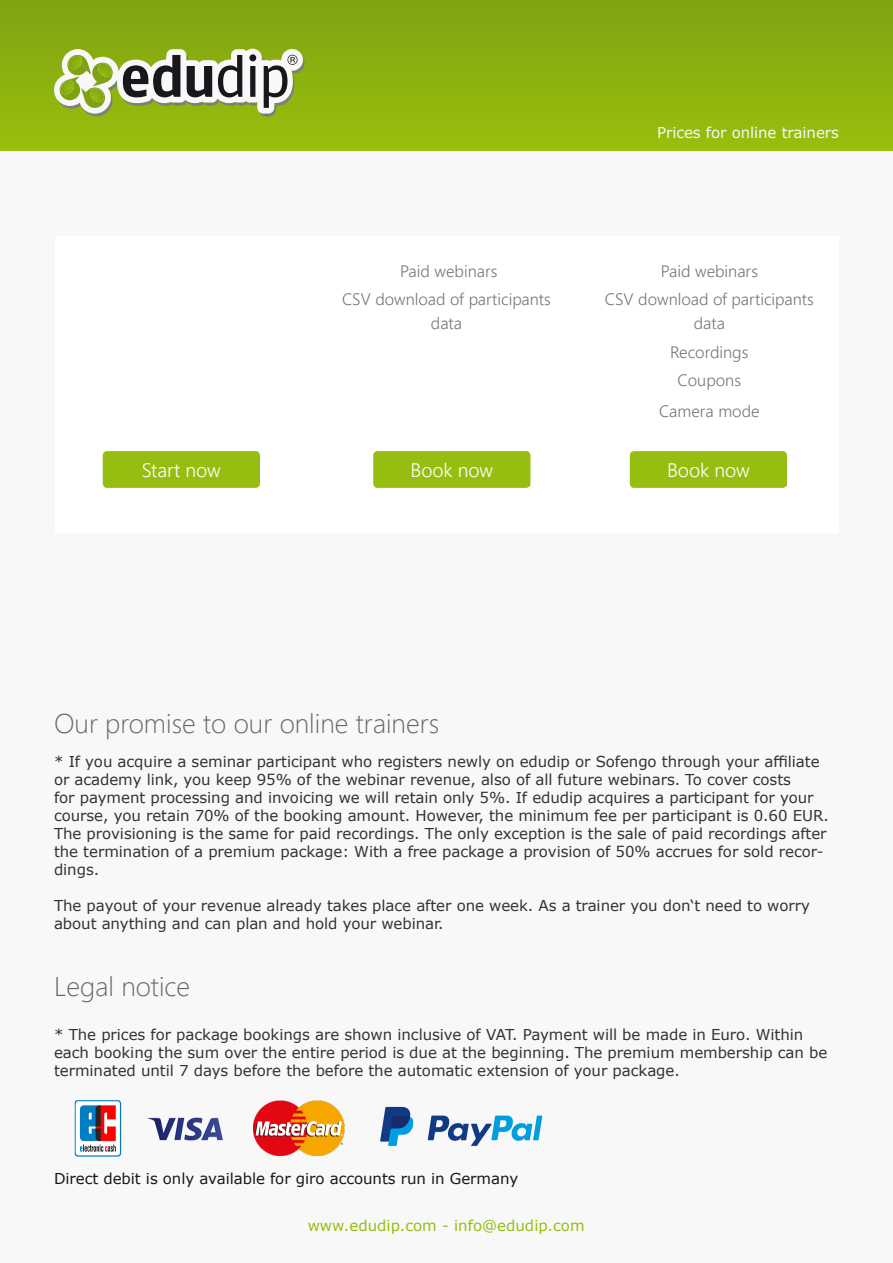
<style>
.page{position:relative;width:893px;height:1263px;background:#f8f8f8}
.page>*{position:absolute;margin:0;border:0;box-sizing:border-box;transform-origin:0 0}
.Headline2{font:27px "Webly Sleek UI Light";color:#666665}
.Text_highlight_itali{font:19.5px "Webly Sleek UI Semilight";letter-spacing:-.005em;color:#fff}
.List{font:16.5px/24px "Webly Sleek UI Semilight";color:#777;text-align:center}
.Text{font:15px/18px "Verdana";letter-spacing:-.005em;color:#333}
.Text-2{font:15px "Verdana";letter-spacing:-.005em;color:#1a171c}
.smallprint{font:15px "Verdana";color:#96be11}
.Document_topic_heade{font:15px "Verdana";letter-spacing:-.005em;color:#f8f8f8}
</style>
<div class="page">
<div style="left:0;top:0;width:893px;height:151px;background:linear-gradient(to right,#8bb010,#8cb10f)"></div>
<svg style="left:53px;top:49px;width:252px;height:68px"></svg>
<img style="left:68px;top:56px;width:14px;height:14px">
<img style="left:98px;top:64px;width:14px;height:13px">
<img style="left:61px;top:81px;width:13px;height:14px">
<img style="left:90px;top:89px;width:14px;height:13px">
<div style="left:56px;top:237px;width:783px;height:296px;background:#fff"></div>
<div style="left:103px;top:451px;width:157px;height:37px;background:#96be11;border-radius:4px"></div>
<div style="left:373px;top:451px;width:157px;height:37px;background:#96be11;border-radius:4px"></div>
<div style="left:630px;top:451px;width:157px;height:37px;background:#96be11;border-radius:4px"></div>
<img style="left:74px;top:1100px;width:469px;height:57px">
<p class="List" style="left:400px;top:258px;width:99px">Paid webinars</p>
<p class="List" style="left:342px;top:287px;width:210px">CSV download of participants data</p>
<p class="Document_topic_heade" style="left:657px;top:122px;width:183px">Prices for online trainers</p>
<p class="List" style="left:661px;top:258px;width:99px">Paid webinars</p>
<p class="List" style="left:605px;top:287px;width:210px">CSV download of participants data</p>
<p class="List" style="left:670px;top:339px;width:80px">Recordings</p>
<p class="List" style="left:678px;top:367px;width:65px">Coupons</p>
<p class="List" style="left:659px;top:398px;width:102px">Camera mode</p>
<p class="Text_highlight_itali" style="left:142px;top:455px;width:80px">Start now</p>
<p class="Text_highlight_itali" style="left:411px;top:455px;width:84px">Book now</p>
<p class="Text_highlight_itali" style="left:667px;top:455px;width:84px">Book now</p>
<p class="Headline2" style="left:54px;top:703px;width:387px">Our promise to our online trainers</p>
<p class="Text" style="left:54px;top:752px;width:776px">* If you acquire a seminar participant who registers newly on edudip or Sofengo through your affiliate or academy link, you keep 95% of the webinar revenue, also of all future webinars. To cover costs<br>for payment processing and invoicing we will retain only 5%. If edudip acquires a participant for your course, you retain 70% of the booking amount. However, the minimum fee per participant is 0.60 EUR.<br>The provisioning is the same for paid recordings. The only exception is the sale of paid recordings after the termination of a premium package: With a free package a provision of 50% accrues for sold recor&shy;dings.</p>
<p class="Text" style="left:54px;top:896px;width:757px">The payout of your revenue already takes place after one week. As a trainer you don‘t need to worry about anything and can plan and hold your webinar.</p>
<p class="Headline2" style="left:54px;top:966px;width:138px">Legal notice</p>
<p class="Text" style="left:54px;top:1025px;width:775px">* The prices for package bookings are shown inclusive of VAT. Payment will be made in Euro. Within each booking the sum over the entire period is due at the beginning. The premium membership can be terminated until 7 days before the before the automatic extension of your package.</p>
<p class="Text-2" style="left:54px;top:1168px;width:466px">Direct debit is only available for giro accounts run in Germany</p>
<p class="smallprint" style="left:308px;top:1215px;width:278px">www.edudip.com - info@edudip.com</p>
</div>
